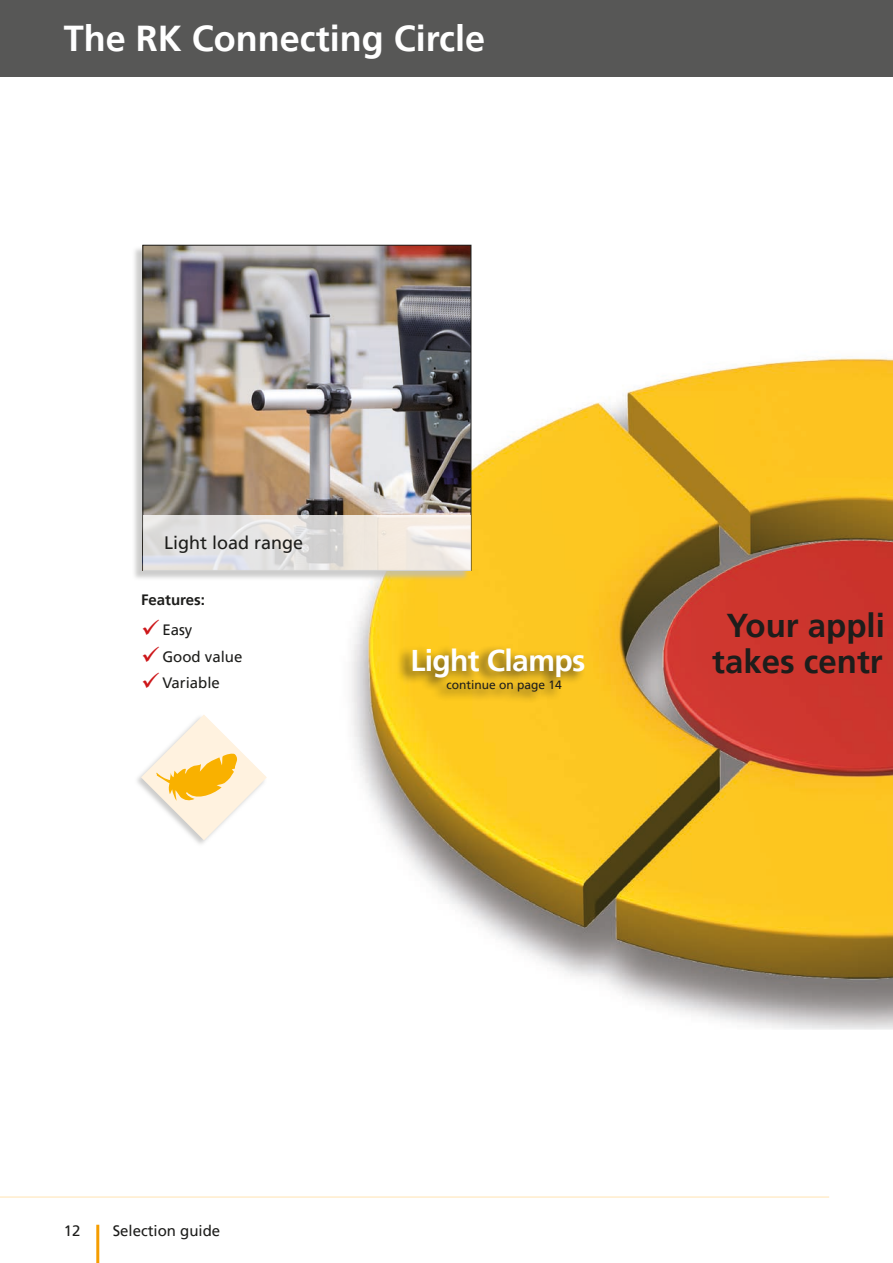
<style>
.page{position:relative;width:893px;height:1263px;background:#fff}
.page>*{position:absolute;margin:0;border:0;box-sizing:border-box;transform-origin:0 0}
.t1{font:700 36px "Frutiger LT Pro";color:#fff}
.t2{font:700 33px "Frutiger LT Pro";color:#1d1d1b}
.t3{font:700 30px "Frutiger LT Pro";letter-spacing:-.02em;color:#fff}
.t4{font:18px "Frutiger LT Pro";color:#1d1d1b}
.t5{font:15px/26.5px "Frutiger LT Pro";color:#1d1d1b}
.t6{font:700 15px "Frutiger LT Pro";color:#1d1d1b}
.t7{font:12px "Frutiger LT Pro";color:#1d1d1b}
</style>
<div class="page">
<div style="left:0;top:0;width:893px;height:77px;background:#575756"></div>
<hr style="left:96px;top:1225px;width:3px;height:38px;background:#f59d00">
<hr style="left:0;top:1196px;width:829px;height:2px;background:#ffeccb">
<svg style="left:351px;top:281px;width:542px;height:749px"></svg>
<div style="left:397px;top:644px;width:189px;height:60px;background:#1d1d1b;opacity:.75"></div>
<svg style="left:141px;top:715px;width:126px;height:125px"></svg>
<div style="left:132px;top:246px;width:338px;height:335px;background:#bdbdbc;opacity:.75"></div>
<img style="left:144px;top:247px;width:325px;height:268px">
<svg style="left:143px;top:515px;width:328px;height:55px;background:#e6e3e0"></svg>
<h1 class="t1" style="left:64px;top:17px;width:423px">The RK Connecting Circle</h1>
<p class="t4" style="left:164px;top:532px;width:141px">Light load range</p>
<p class="t6" style="left:141px;top:590px;width:65px">Features:</p>
<p class="t5" style="left:162px;top:617px;width:82px">Easy<br>Good value<br>Variable</p>
<h2 class="t2" style="left:727px;top:605px;width:160px">Your appli</h2>
<h3 class="t3" style="left:410px;top:643px;width:177px">Light Clamps</h3>
<h2 class="t2" style="left:712px;top:641px;width:172px">takes centr</h2>
<p class="t7" style="left:447px;top:678px;width:117px">continue on page 14</p>
<p class="t5" style="left:64px;top:1217px;width:18px">12</p>
<p class="t5" style="left:113px;top:1217px;width:109px">Selection guide</p>
</div>
